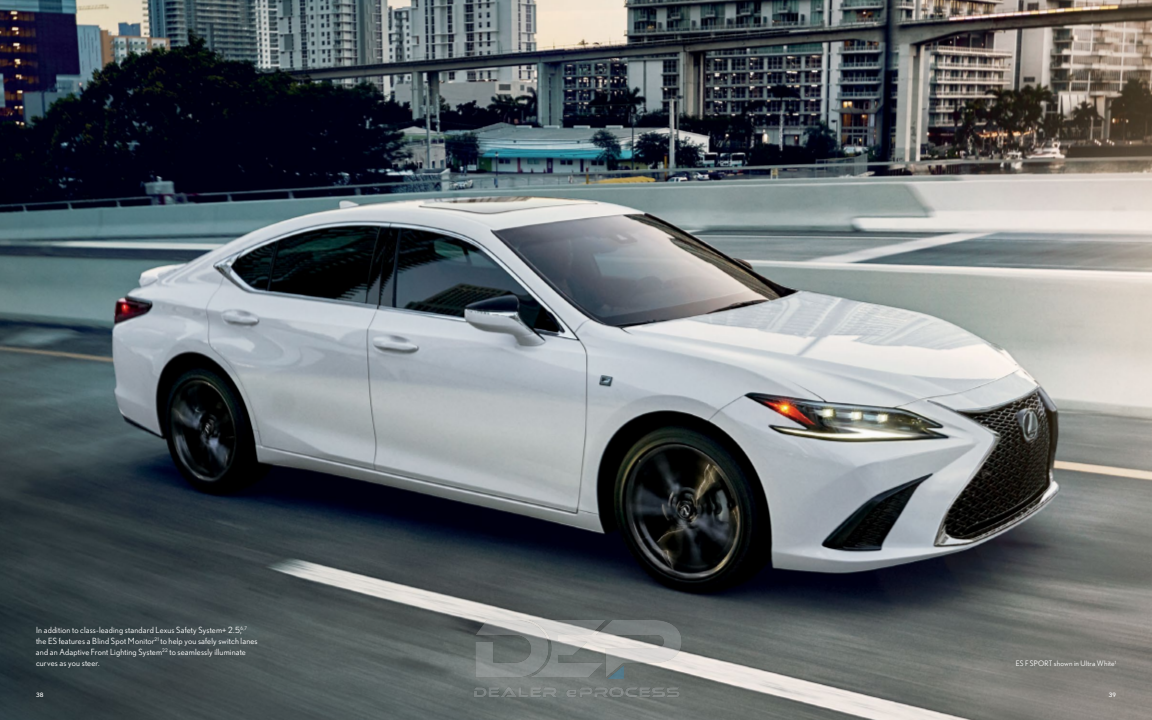
<style>
.page{position:relative;width:1152px;height:720px;background:#fff}
.page>*{position:absolute;margin:0;border:0;box-sizing:border-box;transform-origin:0 0}
.Body_Copy_KO{font:8.5px/11px "Nobel";letter-spacing:.02em;color:#fff}
.Cutline{font:7.5px "Nobel";letter-spacing:.02em;color:#fff}
.t1{font:6px "Nobel";color:#fff}
</style>
<div class="page">
<img style="left:0;top:0;width:1152px;height:720px">
<img style="left:461px;top:599px;width:230px;height:115px">
<p class="Body_Copy_KO" style="left:36px;top:624px;width:213px">In addition to class-leading standard Lexus Safety System+ 2.5,<sup>6,7</sup></p>
<p class="Body_Copy_KO" style="left:36px;top:635px;width:223px">the ES features a Blind Spot Monitor<sup>21</sup> to help you safely switch lanes and an Adaptive Front Lighting System<sup>22</sup> to seamlessly illuminate curves as you steer.</p>
<p class="Cutline" style="left:1016px;top:659px;width:102px">ES F SPORT shown in Ultra White<sup>1</sup></p>
<p class="t1" style="left:36px;top:692px;width:9px">38</p>
<p class="t1" style="left:1109px;top:692px;width:9px">39</p>
</div>
